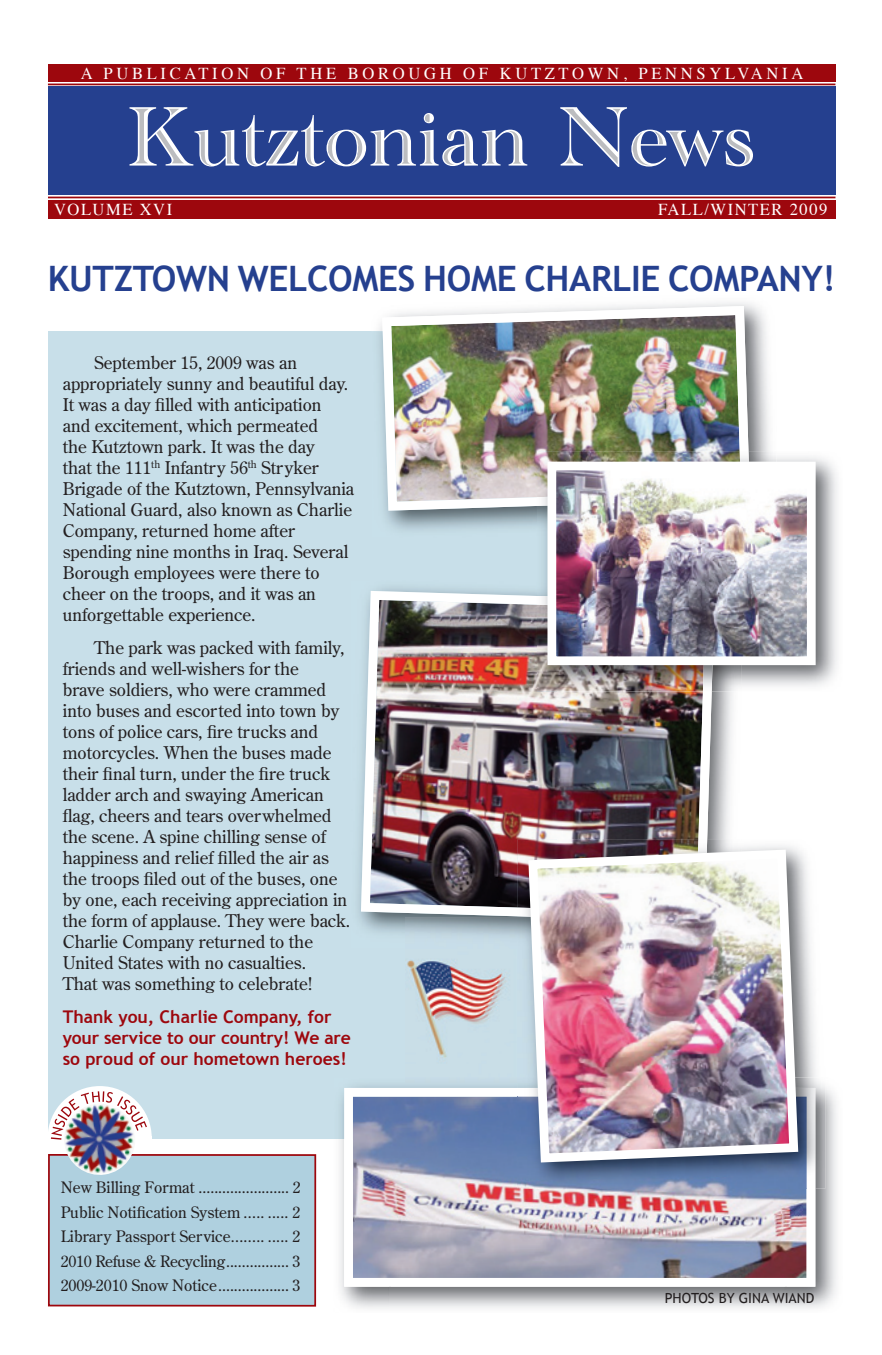
<style>
.page{position:relative;width:882px;height:1355px;background:#fff}
.page>*{position:absolute;margin:0;border:0;box-sizing:border-box;transform-origin:0 0}
.t1{font:87.5px "Academy Engraved Let Plain";color:#fff}
.t2{font:700 35px "Trebuchet MS";letter-spacing:-.01em;color:#25408f}
.t3{font:17.5px/21px "Century Old Style Std";color:#231f20}
.t4{font:700 17.5px/21px "Trebuchet MS";color:#9d070d}
.t5{font:16.62px "Times";letter-spacing:.22em;color:#fff}
.t6{font:16.62px "Times";letter-spacing:.09em;color:#fff}
.t7{font:15.75px/24.5px "Century Old Style Std";color:#231f20;text-align:justify}
.t8{font:14px "Trebuchet MS";color:#231f20}
</style>
<div class="page">
<div style="left:48px;top:331px;width:508px;height:808px;background:#c8dfe9"></div>
<div style="left:48px;top:87px;width:787px;height:108px;background:#25408f"></div>
<div style="left:48px;top:64px;width:787px;height:18px;background:#9d070d"></div>
<svg style="left:133px;top:107px;width:53px;height:58px"></svg>
<svg style="left:196px;top:130px;width:17px;height:35px"></svg>
<svg style="left:222px;top:131px;width:13px;height:33px"></svg>
<svg style="left:245px;top:124px;width:13px;height:42px"></svg>
<svg style="left:267px;top:131px;width:29px;height:34px"></svg>
<svg style="left:303px;top:124px;width:15px;height:42px"></svg>
<svg style="left:328px;top:131px;width:14px;height:33px"></svg>
<svg style="left:350px;top:131px;width:14px;height:34px"></svg>
<svg style="left:373px;top:131px;width:12px;height:34px"></svg>
<svg style="left:396px;top:130px;width:17px;height:35px"></svg>
<svg style="left:422px;top:131px;width:13px;height:34px"></svg>
<svg style="left:425px;top:114px;width:7px;height:9px"></svg>
<svg style="left:443px;top:130px;width:31px;height:36px"></svg>
<svg style="left:484px;top:131px;width:13px;height:34px"></svg>
<svg style="left:507px;top:130px;width:17px;height:35px"></svg>
<svg style="left:563px;top:108px;width:59px;height:58px"></svg>
<svg style="left:633px;top:131px;width:55px;height:35px"></svg>
<svg style="left:694px;top:134px;width:15px;height:32px"></svg>
<svg style="left:727px;top:130px;width:24px;height:36px"></svg>
<hr style="left:48px;top:84px;width:787px;height:1px;background:#9d070d">
<div style="left:48px;top:200px;width:787px;height:19px;background:#9d070d"></div>
<hr style="left:48px;top:197px;width:787px;height:1px;background:#9d070d">
<div style="left:48px;top:1086px;width:104px;height:103px;background:#fff;border-radius:50%"></div>
<div style="left:49px;top:1154px;width:266px;height:151px;background:#afd0df"></div>
<div style="left:48px;top:1154px;width:268px;height:152px;border:2px solid #9d070d"></div>
<img style="left:62px;top:1139px;width:76px;height:36px">
<img style="left:51px;top:1091px;width:96px;height:48px">
<img style="left:405px;top:960px;width:102px;height:98px">
<img style="left:361px;top:591px;width:353px;height:331px">
<img style="left:379px;top:302px;width:391px;height:149px">
<img style="left:379px;top:331px;width:158px;height:199px">
<img style="left:382px;top:306px;width:368px;height:205px">
<img style="left:537px;top:506px;width:10px;height:90px">
<img style="left:714px;top:665px;width:28px;height:26px">
<img style="left:537px;top:596px;width:177px;height:95px">
<img style="left:537px;top:451px;width:213px;height:55px">
<img style="left:557px;top:471px;width:249px;height:184px">
<div style="left:547px;top:461px;width:269px;height:204px;border:9px solid #fff"></div>
<img style="left:786px;top:1087px;width:51px;height:222px">
<img style="left:344px;top:1088px;width:471px;height:198px">
<img style="left:803px;top:856px;width:22px;height:332px">
<img style="left:518px;top:839px;width:189px;height:83px">
<img style="left:518px;top:1088px;width:297px;height:100px">
<img style="left:524px;top:845px;width:279px;height:322px">
<p class="t5" style="left:81px;top:58px;width:724px">A PUBLICATION OF THE BOROUGH OF KUTZTOWN, PENNSYLVANIA</p>
<h1 class="t1" style="left:127px;top:72px;width:629px">Kutztonian News</h1>
<p class="t6" style="left:54px;top:193px;width:120px">VOLUME XVI</p>
<p class="t6" style="left:658px;top:193px;width:171px">FALL/WINTER 2009</p>
<h2 class="t2" style="left:48px;top:257px;width:789px">KUTZTOWN WELCOMES HOME CHARLIE COMPANY!</h2>
<p class="t3" style="left:63px;top:351px;width:293px;text-indent:32px">September 15, 2009 was an appropriately sunny and beautiful day.<br>It was a day filled with anticipation<br>and excitement, which permeated<br>the Kutztown park. It was the day<br>that the 111<sup>th</sup> Infantry 56<sup>th</sup> Stryker Brigade of the Kutztown, Pennsylvania National Guard, also known as Charlie Company, returned home after spending nine months in Iraq. Several Borough employees were there to cheer on the troops, and it was an unforgettable experience.</p>
<p class="t3" style="left:63px;top:637px;width:289px;text-indent:32px">The park was packed with family, friends and well-wishers for the<br>brave soldiers, who were crammed into buses and escorted into town by tons of police cars, fire trucks and motorcycles. When the buses made their final turn, under the fire truck ladder arch and swaying American flag, cheers and tears overwhelmed the scene. A spine chilling sense of happiness and relief filled the air as the troops filed out of the buses, one by one, each receiving appreciation in the form of applause. They were back.<br>Charlie Company returned to the United States with no casualties.<br>That was something to celebrate!</p>
<p class="t4" style="left:63px;top:1006px;width:290px">Thank you, Charlie Company, for your service to our country! We are so proud of our hometown heroes!</p>
<p class="t7" style="left:61px;top:1175px;width:241px">New Billing Format ....................... 2<br>Public Notification System ..... ..... 2<br>Library Passport Service ........ ..... 2<br>2010 Refuse &amp; Recycling ................ 3<br>2009-2010 Snow Notice .................. 3</p>
<p class="t8" style="left:665px;top:1290px;width:151px">PHOTOS BY GINA WIAND</p>
</div>
